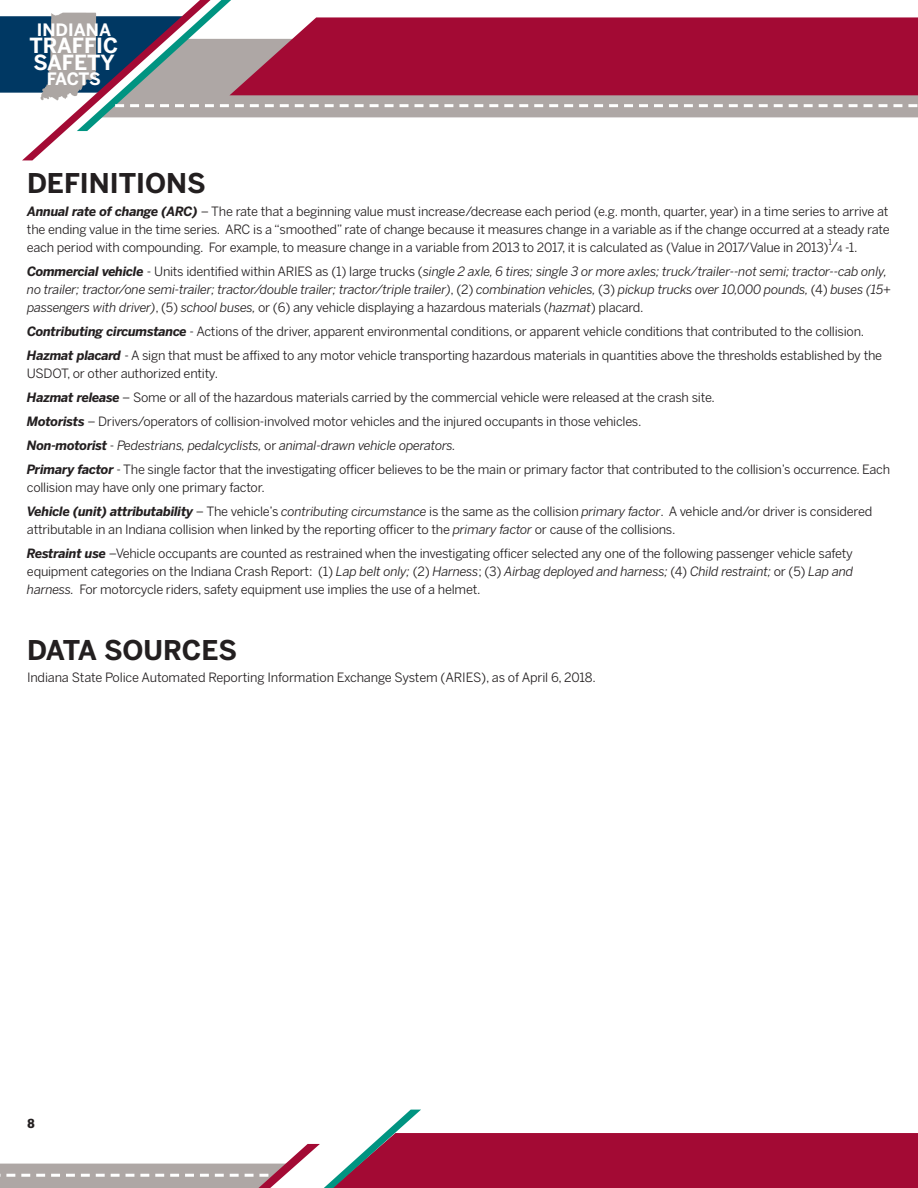
<style>
.page{position:relative;width:918px;height:1188px;background:#fff}
.page>*{position:absolute;margin:0;border:0;box-sizing:border-box;transform-origin:0 0}
.t1{font:700 27px "Benton Sans";color:#231f20}
.t2{font:700 20.7px/17px "Benton Sans";color:#fff}
.t3{font:700 16.95px "Benton Sans";color:#fff}
.t4{font:500 13.5px "Formata";color:#231f20}
.t5{font:12.75px/24px "Benton Sans";letter-spacing:-.02em;color:#231f20}
.t6{font:italic 12.75px/18px "Benton Sans";letter-spacing:-.02em;color:#231f20}
.t7{font:8.25px "Benton Sans";color:#231f20}
.s1{font-weight:700;font-style:italic}
.s2{font-size:13.5px}
.s3{font-size:9px}
.s4{font-weight:700}
.s5{font-style:normal}
.s6{font-style:italic}
</style>
<div class="page">
<svg style="left:0;top:1110px;width:918px;height:78px"></svg>
<svg style="left:0;top:0;width:918px;height:160px"></svg>
<img style="left:37px;top:9px;width:63px;height:94px">
<h3 class="t3" style="left:37px;top:24px;width:76px">INDIANA</h3>
<h2 class="t2" style="left:29px;top:39px;width:90px">TRAFFIC<br>SAFETY</h2>
<h3 class="t3" style="left:47px;top:73px;width:56px">FACTS</h3>
<h1 class="t1" style="left:27px;top:173px;width:180px">DEFINITIONS</h1>
<p class="t5" style="left:27px;top:203px;width:864px;line-height:18px;text-align:justify"><span class="s1">Annual rate of change (ARC)</span> – The rate that a beginning value must increase/decrease each period (e.g. month, quarter, year) in a time series to arrive at the ending value in the time series. ARC is a “smoothed” rate of change because it measures change in a variable as if the change occurred at a steady rate each period with compounding. For example, to measure change in a variable from 2013 to 2017, it is calculated as (Value in 2017/Value in 2013) <span class="s2">/</span><span class="s3">4</span> -1.</p>
<p class="t7" style="left:828px;top:239px;width:5px">1</p>
<p class="t6" style="left:27px;top:263px;width:866px"><span class="s4">Commercial vehicle</span> <span class="s5">- Units identified within ARIES as (1) large trucks (</span>single 2 axle, 6 tires; single 3 or more axles; truck/trailer--not semi; tractor--cab only, no trailer; tractor/one semi-trailer; tractor/double trailer; tractor/triple trailer)<span class="s5">, (2)</span> combination vehicles, <span class="s5">(3)</span> pickup trucks over 10,000 pounds, <span class="s5">(4)</span> buses (15+ passengers with driver)<span class="s5">, (5)</span> school buses, <span class="s5">or (6) any vehicle displaying a hazardous materials (</span>hazmat<span class="s5">) placard.</span></p>
<p class="t5" style="left:27px;top:320px;width:857px"><span class="s1">Contributing circumstance</span> - Actions of the driver, apparent environmental conditions, or apparent vehicle conditions that contributed to the collision.<br><span class="s1">Hazmat placard</span> - A sign that must be affixed to any motor vehicle transporting hazardous materials in quantities above the thresholds established by the</p>
<p class="t5" style="left:27px;top:362px;width:865px">USDOT, or other authorized entity.<br><span class="s1">Hazmat release</span> – Some or all of the hazardous materials carried by the commercial vehicle were released at the crash site.<br><span class="s1">Motorists</span> – Drivers/operators of collision-involved motor vehicles and the injured occupants in those vehicles.<br><span class="s1">Non-motorist</span> - <span class="s6">Pedestrians, pedalcyclists,</span> or <span class="s6">animal-drawn vehicle operators.<br></span><span class="s1">Primary factor</span> - The single factor that the investigating officer believes to be the main or primary factor that contributed to the collision’s occurrence. Each</p>
<p class="t5" style="left:27px;top:476px;width:847px">collision may have only one primary factor.<br><span class="s1">Vehicle (unit) attributability</span> – The vehicle’s <span class="s6">contributing circumstance</span> is the same as the collision <span class="s6">primary factor</span>. A vehicle and/or driver is considered</p>
<p class="t5" style="left:27px;top:518px;width:827px">attributable in an Indiana collision when linked by the reporting officer to the <span class="s6">primary factor</span> or cause of the collisions.<br><span class="s1">Restraint use</span> –Vehicle occupants are counted as restrained when the investigating officer selected any one of the following passenger vehicle safety</p>
<p class="t5" style="left:27px;top:563px;width:828px;line-height:18px">equipment categories on the Indiana Crash Report: (1) <span class="s6">Lap belt only;</span> (2) <span class="s6">Harness</span>; (3) <span class="s6">Airbag deployed and harness;</span> (4) <span class="s6">Child restraint;</span> or (5) <span class="s6">Lap and harness.</span> For motorcycle riders, safety equipment use implies the use of a helmet.</p>
<h1 class="t1" style="left:27px;top:640px;width:212px">DATA SOURCES</h1>
<p class="t5" style="left:27px;top:667px;width:570px">Indiana State Police Automated Reporting Information Exchange System (ARIES), as of April 6, 2018.</p>
<p class="t4" style="left:27px;top:1118px;width:9px">8</p>
</div>
